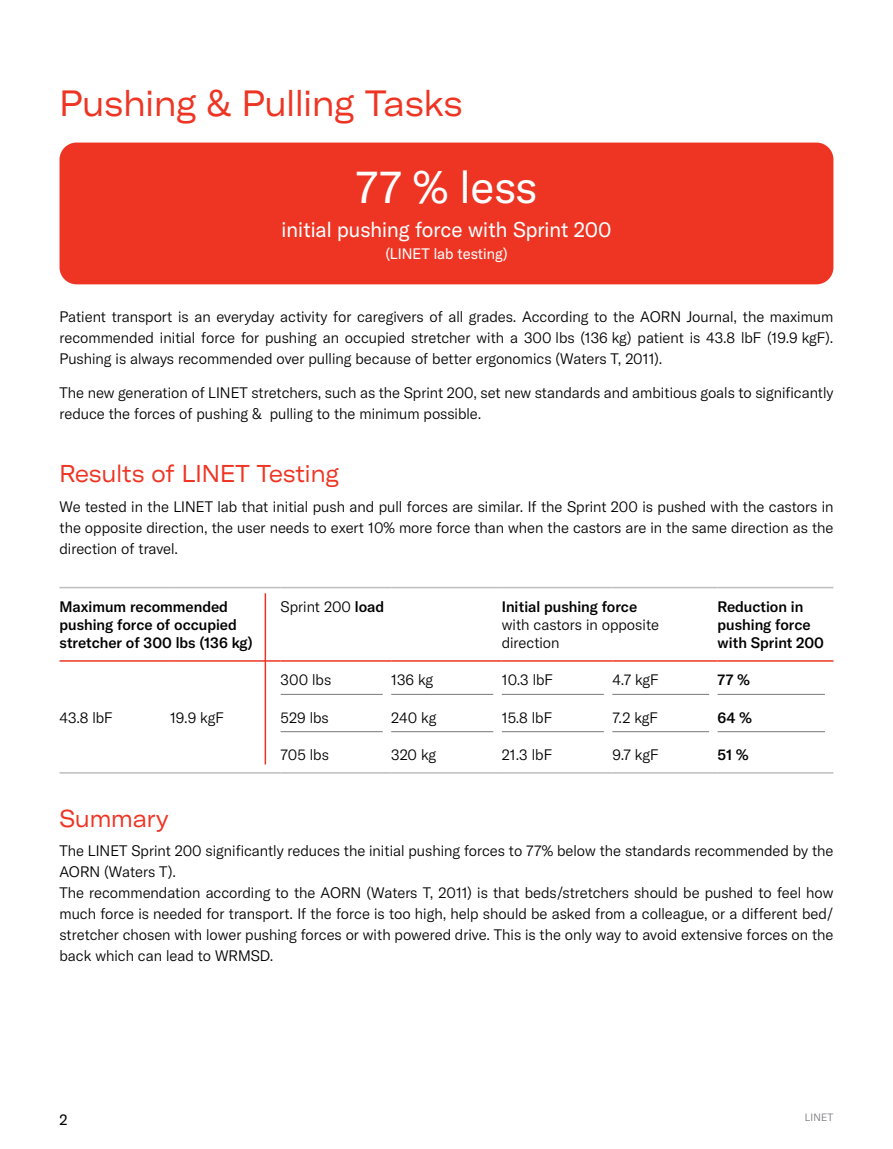
<style>
.page{position:relative;width:893px;height:1149px;background:#fff}
.page>*{position:absolute;margin:0;border:0;box-sizing:border-box;transform-origin:0 0}
._001_bullet{font:45px "GT America";color:#fff}
._001_bullet-2{font:expanded 36px "GT America";color:#ee3524;scale:.9 1}
._001_bullet-3{font:expanded 24px "GT America";color:#ee3524;scale:.9 1}
._001_bullet-4{font:21px "GT America";color:#fff}
._001_bullet-5{font:300 15px/21px "GT America";color:#000;text-align:justify}
._001_bullet-6{font:500 15px/18px "GT America";color:#000}
._001_bullet-7{font:15px "GT America";color:#fff}
.t1{font:15px "GT America";color:#000}
.t2{font:300 10.5px "GT America";letter-spacing:.025em;color:#77787b}
.s1{font-weight:500}
</style>
<div class="page">
<div style="left:60px;top:142px;width:773px;height:142px;background:#ee3524;border-radius:17px"></div>
<hr style="left:60px;top:771px;width:110px;height:2px;background:#bcbec0">
<hr style="left:170px;top:771px;width:111px;height:2px;background:#bcbec0">
<hr style="left:281px;top:771px;width:110px;height:2px;background:#bcbec0">
<hr style="left:391px;top:771px;width:111px;height:2px;background:#bcbec0">
<hr style="left:502px;top:771px;width:110px;height:2px;background:#bcbec0">
<hr style="left:612px;top:771px;width:106px;height:2px;background:#bcbec0">
<hr style="left:718px;top:771px;width:115px;height:2px;background:#bcbec0">
<hr style="left:60px;top:586px;width:110px;height:2px;background:#bcbec0">
<hr style="left:170px;top:586px;width:111px;height:2px;background:#bcbec0">
<hr style="left:281px;top:586px;width:110px;height:2px;background:#bcbec0">
<hr style="left:391px;top:586px;width:111px;height:2px;background:#bcbec0">
<hr style="left:502px;top:586px;width:110px;height:2px;background:#bcbec0">
<hr style="left:612px;top:586px;width:106px;height:2px;background:#bcbec0">
<hr style="left:718px;top:586px;width:115px;height:2px;background:#bcbec0">
<hr style="left:60px;top:660px;width:110px;height:1px;background:#ee3524">
<hr style="left:170px;top:660px;width:111px;height:1px;background:#ee3524">
<hr style="left:281px;top:660px;width:110px;height:1px;background:#ee3524">
<hr style="left:391px;top:660px;width:111px;height:1px;background:#ee3524">
<hr style="left:502px;top:660px;width:110px;height:1px;background:#ee3524">
<hr style="left:612px;top:660px;width:106px;height:1px;background:#ee3524">
<hr style="left:718px;top:660px;width:115px;height:1px;background:#ee3524">
<hr style="left:281px;top:693px;width:102px;height:1px;background:#77787b">
<hr style="left:391px;top:693px;width:102px;height:1px;background:#77787b">
<hr style="left:502px;top:693px;width:102px;height:1px;background:#77787b">
<hr style="left:612px;top:693px;width:97px;height:1px;background:#77787b">
<hr style="left:718px;top:693px;width:107px;height:1px;background:#77787b">
<hr style="left:281px;top:731px;width:102px;height:1px;background:#77787b">
<hr style="left:391px;top:731px;width:102px;height:1px;background:#77787b">
<hr style="left:502px;top:731px;width:102px;height:1px;background:#77787b">
<hr style="left:612px;top:731px;width:97px;height:1px;background:#77787b">
<hr style="left:718px;top:731px;width:107px;height:1px;background:#77787b">
<hr style="left:265px;top:593px;width:1px;height:171px;background:#ee3524">
<p class="_001_bullet-2" style="left:60px;top:81px;width:449px">Pushing &amp; Pulling Tasks</p>
<p class="_001_bullet" style="left:356px;top:161px;width:183px">77 % less</p>
<p class="_001_bullet-4" style="left:281px;top:217px;width:332px">initial pushing force with Sprint 200</p>
<p class="_001_bullet-7" style="left:385px;top:245px;width:124px">(LINET lab testing)</p>
<p class="_001_bullet-5" style="left:60px;top:306px;width:775px">Patient transport is an everyday activity for caregivers of all grades. According to the AORN Journal, the maximum recommended initial force for pushing an occupied stretcher with a 300 lbs (136 kg) patient is 43.8 lbF (19.9 kgF).<br>Pushing is always recommended over pulling because of better ergonomics (Waters T, 2011).</p>
<p class="_001_bullet-5" style="left:60px;top:382px;width:775px">The new generation of LINET stretchers, such as the Sprint 200, set new standards and ambitious goals to significantly reduce the forces of pushing &amp; pulling to the minimum possible.</p>
<p class="_001_bullet-3" style="left:60px;top:459px;width:312px">Results of LINET Testing</p>
<p class="_001_bullet-5" style="left:60px;top:495px;width:775px">We tested in the LINET lab that initial push and pull forces are similar. If the Sprint 200 is pushed with the castors in the opposite direction, the user needs to exert 10% more force than when the castors are in the same direction as the direction of travel.</p>
<p class="_001_bullet-6" style="left:60px;top:597px;width:195px">Maximum recommended pushing force of occupied stretcher of 300 lbs (136 kg)</p>
<p class="_001_bullet-5" style="left:281px;top:596px;width:105px">Sprint 200 <span class="s1">load</span></p>
<p class="_001_bullet-5" style="left:502px;top:597px;width:159px;line-height:18px;text-align:left"><span class="s1">Initial pushing force </span>with castors in opposite direction</p>
<p class="_001_bullet-6" style="left:718px;top:597px;width:108px">Reduction in pushing force with Sprint 200</p>
<p class="_001_bullet-5" style="left:60px;top:706px;width:55px">43.8 lbF</p>
<p class="_001_bullet-5" style="left:170px;top:706px;width:55px">19.9 kgF</p>
<p class="_001_bullet-5" style="left:281px;top:669px;width:52px">300 lbs</p>
<p class="_001_bullet-5" style="left:391px;top:669px;width:44px">136 kg</p>
<p class="_001_bullet-5" style="left:502px;top:669px;width:53px">10.3 lbF</p>
<p class="_001_bullet-5" style="left:612px;top:669px;width:48px">4.7 kgF</p>
<p class="_001_bullet-6" style="left:718px;top:671px;width:34px">77%</p>
<p class="_001_bullet-5" style="left:281px;top:706px;width:50px">529 lbs</p>
<p class="_001_bullet-5" style="left:391px;top:706px;width:47px">240 kg</p>
<p class="_001_bullet-5" style="left:502px;top:706px;width:52px">15.8 lbF</p>
<p class="_001_bullet-5" style="left:612px;top:706px;width:47px">7.2 kgF</p>
<p class="_001_bullet-6" style="left:718px;top:708px;width:36px">64 %</p>
<p class="_001_bullet-5" style="left:281px;top:744px;width:50px">705 lbs</p>
<p class="_001_bullet-5" style="left:391px;top:744px;width:47px">320 kg</p>
<p class="_001_bullet-5" style="left:502px;top:744px;width:52px">21.3 lbF</p>
<p class="_001_bullet-5" style="left:612px;top:744px;width:48px">9.7 kgF</p>
<p class="_001_bullet-6" style="left:718px;top:745px;width:32px">51 %</p>
<p class="_001_bullet-3" style="left:60px;top:803px;width:123px">Summary</p>
<p class="_001_bullet-5" style="left:60px;top:840px;width:775px">The LINET Sprint 200 significantly reduces the initial pushing forces to 77% below the standards recommended by the<br>AORN (Waters T).</p>
<p class="_001_bullet-5" style="left:60px;top:882px;width:775px">The recommendation according to the AORN (Waters T, 2011) is that beds/stretchers should be pushed to feel how much force is needed for transport. If the force is too high, help should be asked from a colleague, or a different bed/ stretcher chosen with lower pushing forces or with powered drive. This is the only way to avoid extensive forces on the back which can lead to WRMSD.</p>
<p class="t1" style="left:60px;top:1110px;width:10px">2</p>
<p class="t2" style="left:805px;top:1110px;width:30px">LINET</p>
</div>
